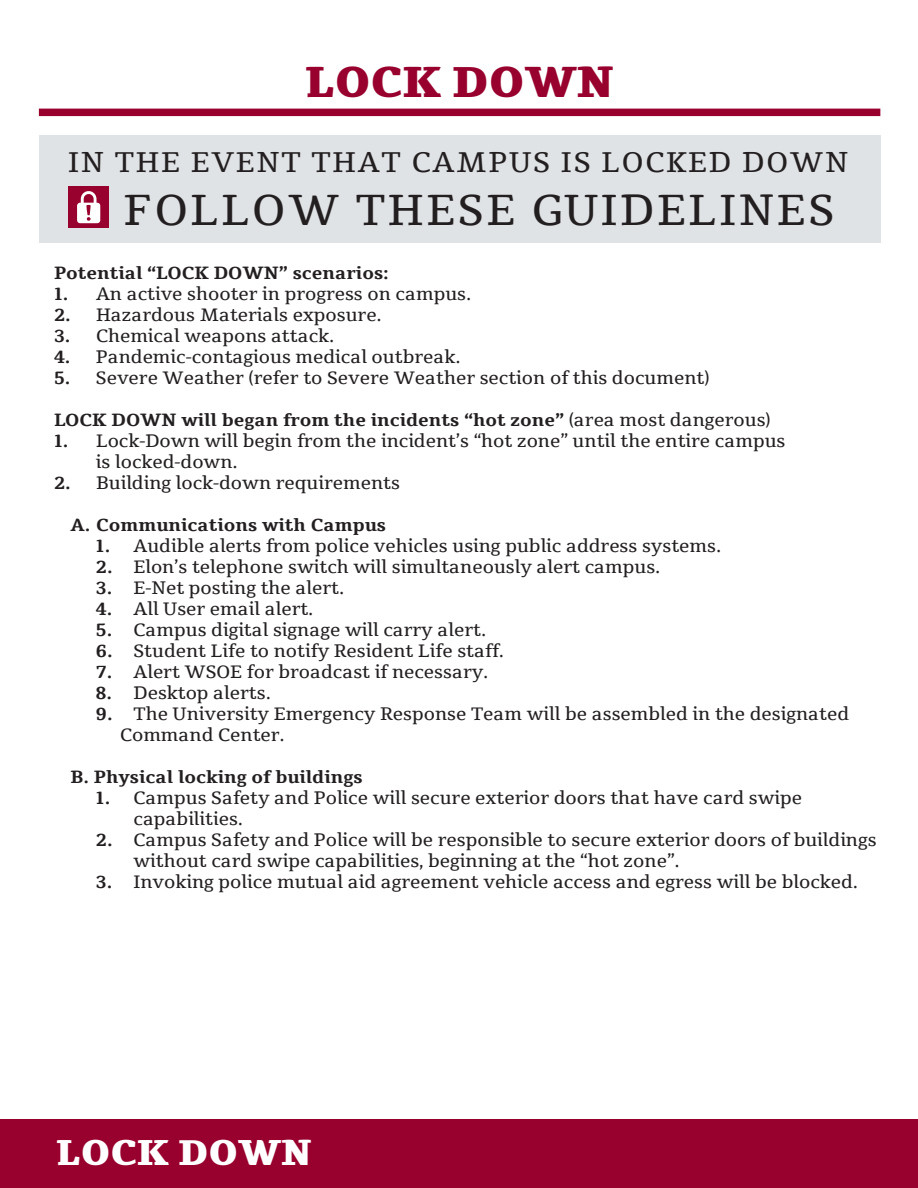
<style>
.page{position:relative;width:918px;height:1188px;background:#fff}
.page>*{position:absolute;margin:0;border:0;box-sizing:border-box;transform-origin:0 0}
.t1{font:43.5px "Tienne";letter-spacing:.06em;color:#231f20}
.t2{font:800 43.5px "Tienne";color:#98012d}
.t3{font:800 36px "Tienne";color:#fff}
.t4{font:28.5px "Tienne";letter-spacing:.06em;color:#231f20}
.t5{font:18px "Tienne";color:#231f20}
.t6{font:700 18px "Tienne";color:#231f20}
.s1{font-weight:700}
.s2{font-weight:400}
</style>
<div class="page">
<div style="left:39px;top:109px;width:841px;height:7px;background:#98012d"></div>
<div style="left:39px;top:135px;width:841px;height:107px;background:#e0e3e6"></div>
<div style="left:0;top:1120px;width:918px;height:68px;background:#98012d"></div>
<div style="left:68px;top:187px;width:41px;height:41px;background:#98012d"></div>
<svg style="left:77px;top:191px;width:23px;height:32px"></svg>
<p class="t2" style="left:305px;top:57px;width:311px">LOCK DOWN</p>
<p class="t4" style="left:68px;top:144px;width:782px">IN THE EVENT THAT CAMPUS IS LOCKED DOWN</p>
<p class="t1" style="left:124px;top:182px;width:712px">FOLLOW THESE GUIDELINES</p>
<p class="t6" style="left:54px;top:262px;width:336px">Potential “LOCK DOWN” scenarios:</p>
<p class="t5" style="left:54px;top:282px;width:419px"><span class="s1">1.</span> An active shooter in progress on campus.</p>
<p class="t5" style="left:54px;top:303px;width:329px"><span class="s1">2.</span> Hazardous Materials exposure.</p>
<p class="t5" style="left:54px;top:324px;width:282px"><span class="s1">3.</span> Chemical weapons attack.</p>
<p class="t5" style="left:54px;top:345px;width:408px"><span class="s1">4.</span> Pandemic-contagious medical outbreak.</p>
<p class="t5" style="left:54px;top:366px;width:657px"><span class="s1">5.</span> Severe Weather (refer to Severe Weather section of this document)</p>
<p class="t6" style="left:54px;top:409px;width:718px">LOCK DOWN will began from the incidents “hot zone” <span class="s2">(area most dangerous)</span></p>
<p class="t5" style="left:54px;top:429px;width:733px"><span class="s1">1.</span> Lock-Down will begin from the incident’s “hot zone” until the entire campus</p>
<p class="t5" style="left:96px;top:450px;width:143px">is locked-down.</p>
<p class="t5" style="left:54px;top:471px;width:348px"><span class="s1">2.</span> Building lock-down requirements</p>
<p class="t6" style="left:71px;top:514px;width:317px">A. Communications with Campus</p>
<p class="t5" style="left:96px;top:534px;width:627px"><span class="s1">1.</span> Audible alerts from police vehicles using public address systems.</p>
<p class="t5" style="left:96px;top:555px;width:566px"><span class="s1">2.</span> Elon’s telephone switch will simultaneously alert campus.</p>
<p class="t5" style="left:96px;top:576px;width:250px"><span class="s1">3.</span> E-Net posting the alert.</p>
<p class="t5" style="left:96px;top:597px;width:219px"><span class="s1">4.</span> All User email alert.</p>
<p class="t5" style="left:96px;top:618px;width:392px"><span class="s1">5.</span> Campus digital signage will carry alert.</p>
<p class="t5" style="left:96px;top:639px;width:410px"><span class="s1">6.</span> Student Life to notify Resident Life staff.</p>
<p class="t5" style="left:96px;top:660px;width:394px"><span class="s1">7.</span> Alert WSOE for broadcast if necessary.</p>
<p class="t5" style="left:96px;top:681px;width:176px"><span class="s1">8.</span> Desktop alerts.</p>
<p class="t5" style="left:96px;top:702px;width:755px"><span class="s1">9.</span> The University Emergency Response Team will be assembled in the designated</p>
<p class="t5" style="left:120px;top:723px;width:166px">Command Center.</p>
<p class="t6" style="left:71px;top:766px;width:294px">B. Physical locking of buildings</p>
<p class="t5" style="left:96px;top:786px;width:708px"><span class="s1">1.</span> Campus Safety and Police will secure exterior doors that have card swipe</p>
<p class="t5" style="left:133px;top:807px;width:111px">capabilities.</p>
<p class="t5" style="left:96px;top:828px;width:782px"><span class="s1">2.</span> Campus Safety and Police will be responsible to secure exterior doors of buildings</p>
<p class="t5" style="left:134px;top:849px;width:548px">without card swipe capabilities, beginning at the “hot zone”.</p>
<p class="t5" style="left:96px;top:870px;width:764px"><span class="s1">3.</span> Invoking police mutual aid agreement vehicle access and egress will be blocked.</p>
<p class="t3" style="left:56px;top:1132px;width:257px">LOCK DOWN</p>
</div>
